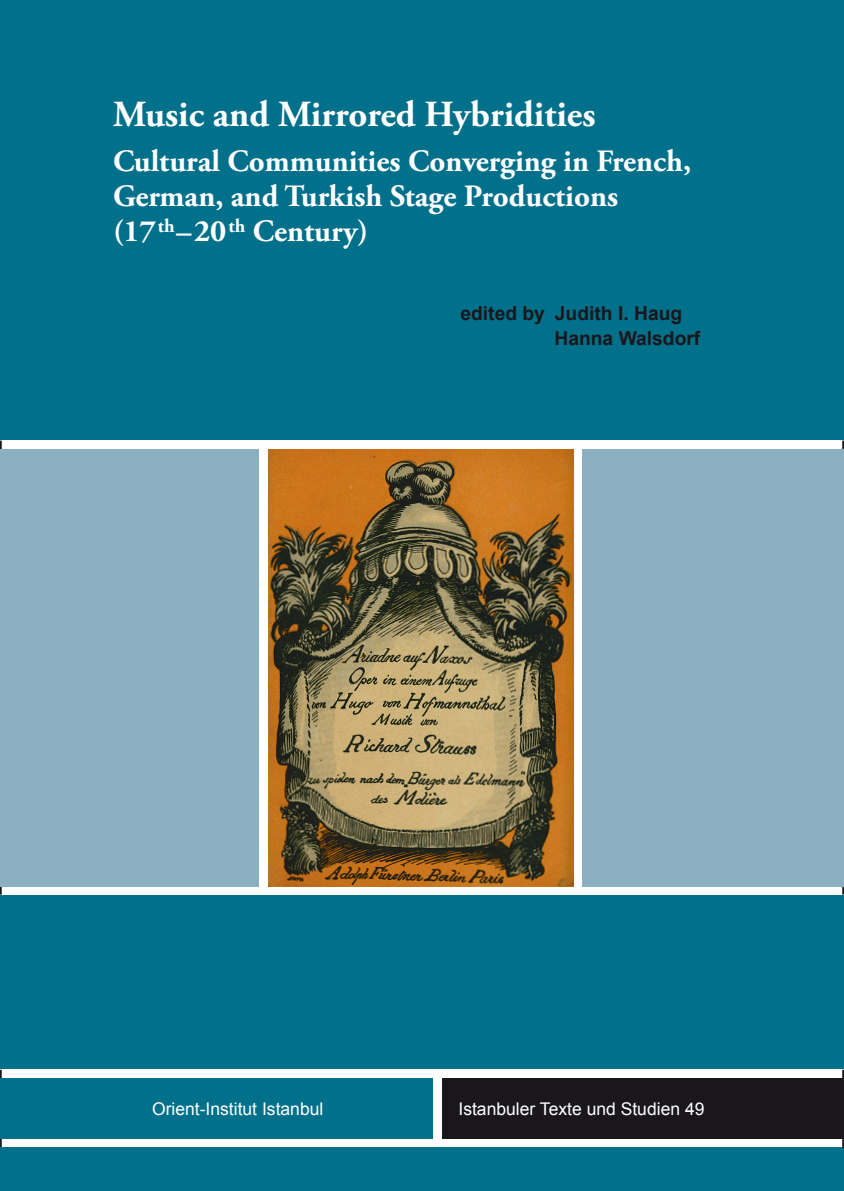
<style>
.page{position:relative;width:844px;height:1191px;background:#fff}
.page>*{position:absolute;margin:0;border:0;box-sizing:border-box;transform-origin:0 0}
.t1{font:700 36.75px "Adobe Garamond Pro";color:#fff}
.t2{font:700 30.97px/35px "Adobe Garamond Pro";color:#fff}
.t3{font:700 19.25px/24.5px "Arial";color:#1a171c}
.t4{font:17.5px "Arial";color:#fff}
</style>
<div class="page">
<div style="left:0;top:0;width:843px;height:1191px;background:#00708b"></div>
<div style="left:0;top:1069px;width:843px;height:78px;background:#fff"></div>
<hr style="left:842px;top:1069px;width:1px;height:78px;background:#1a171c">
<hr style="left:0;top:1069px;width:2px;height:78px;background:#1a171c">
<div style="left:442px;top:1078px;width:401px;height:60px;background:#1a171c"></div>
<div style="left:0;top:1078px;width:432px;height:60px;background:#00708b"></div>
<svg style="left:2px;top:440px;width:840px;height:454px;background:#eae6df"></svg>
<hr style="left:842px;top:440px;width:1px;height:454px;background:#1a171c">
<hr style="left:0;top:440px;width:2px;height:454px;background:#1a171c">
<img style="left:269px;top:449px;width:304px;height:437px">
<div style="left:582px;top:449px;width:261px;height:437px;background:#8bb0c0"></div>
<div style="left:0;top:449px;width:258px;height:437px;background:#8bb0c0"></div>
<p class="t1" style="left:113px;top:93px;width:484px">Music and Mirrored Hybridities</p>
<p class="t2" style="left:113px;top:144px;width:579px">Cultural Communities Converging in French,<br>German, and Turkish Stage Productions (17<sup>th</sup>–20<sup>th</sup> Century)</p>
<p class="t3" style="left:554px;top:302px;width:147px;text-indent:-94px">edited by Judith I. Haug<br>Hanna Walsdorf</p>
<p class="t4" style="left:152px;top:1097px;width:173px">Orient-Institut Istanbul</p>
<p class="t4" style="left:458px;top:1097px;width:247px">Istanbuler Texte und Studien 49</p>
</div>
